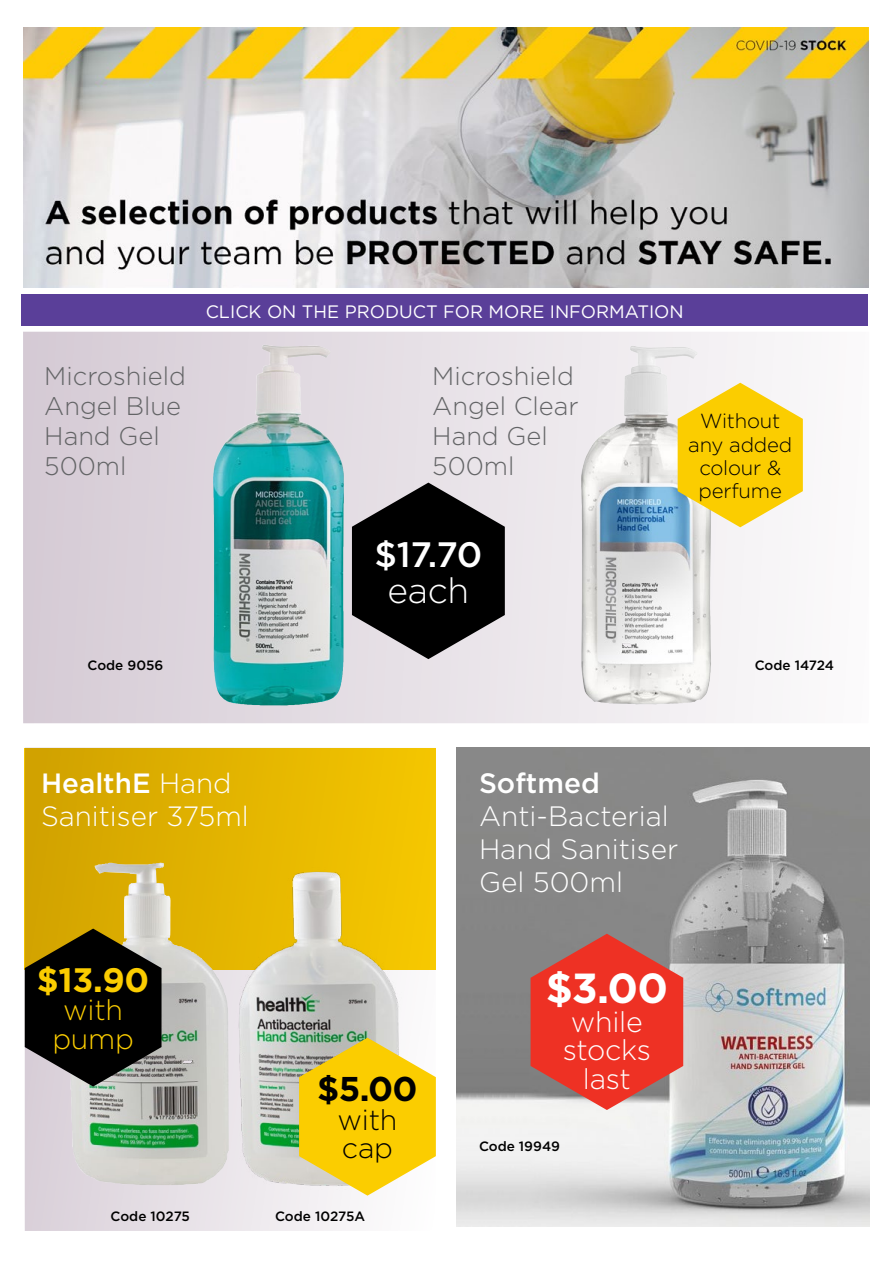
<style>
.page{position:relative;width:893px;height:1263px;background:#fff}
.page>*{position:absolute;margin:0;border:0;box-sizing:border-box;transform-origin:0 0}
.t1{font:700 42px "Gotham";color:#fff}
.t2{font:500 35.25px "Gotham";color:#fff}
.t3{font:300 35.25px "Gotham";color:#fff}
.t4{font:700 34.35px "Gotham";color:#000}
.t5{font:700 33.9px "Gotham";color:#fbcd00}
.t6{font:300 28.5px/28.5px "Gotham";letter-spacing:-.01em;color:#fff;text-align:center}
.t7{font:300 28.5px/28.5px "Gotham";letter-spacing:-.01em;color:#fbcd00;text-align:center}
.t8{font:300 28.5px/28.5px "Gotham";letter-spacing:-.01em;color:#000}
.t9{font:300 28.05px/33px "Gotham";color:#fff}
.t10{font:500 28.05px "Gotham";color:#fff}
.t11{font:300 27.9px/32.7px "Gotham";color:#fff}
.t12{font:300 25.5px/30px "Gotham";color:#636466}
.t13{font:300 20.4px/23.2px "Gotham";letter-spacing:-.01em;color:#000;text-align:center}
.t14{font:18px "Gotham";color:#fff}
.t15{font:500 13.5px "Gotham";color:#000}
.s1{font-weight:500}
</style>
<div class="page">
<img style="left:23px;top:28px;width:845px;height:260px">
<img style="left:456px;top:748px;width:413px;height:479px">
<svg style="left:531px;top:934px;width:152px;height:176px"></svg>
<svg style="left:25px;top:970px;width:322px;height:261px;fill:#ddd7dd"></svg>
<div style="left:25px;top:748px;width:411px;height:222px;background:linear-gradient(to right,#d0a100,#f5c700)"></div>
<img style="left:68px;top:862px;width:143px;height:323px">
<svg style="left:25px;top:928px;width:137px;height:158px"></svg>
<img style="left:229px;top:862px;width:183px;height:359px">
<svg style="left:299px;top:1038px;width:137px;height:157px"></svg>
<svg style="left:23px;top:332px;width:752px;height:391px"></svg>
<img style="left:218px;top:345px;width:52px;height:109px">
<img style="left:581px;top:349px;width:131px;height:355px">
<svg style="left:678px;top:383px;width:125px;height:144px"></svg>
<svg style="left:352px;top:483px;width:153px;height:176px"></svg>
<div style="left:21px;top:295px;width:847px;height:31px;background:#5a3f99"></div>
<p class="t14" style="left:206px;top:300px;width:480px">CLICK ON THE PRODUCT FOR MORE INFORMATION</p>
<p class="t12" style="left:44px;top:360px;width:143px">Microshield<br>Angel Blue<br>Hand Gel<br>500ml</p>
<p class="t12" style="left:432px;top:360px;width:148px">Microshield<br>Angel Clear<br>Hand Gel<br>500ml</p>
<h2 class="t2" style="left:374px;top:531px;width:109px">$17.70</h2>
<h2 class="t3" style="left:388px;top:568px;width:83px">each</h2>
<p class="t13" style="left:688px;top:409px;width:106px">Without any added colour &amp; perfume</p>
<p class="t15" style="left:88px;top:656px;width:77px">Code 9056</p>
<p class="t15" style="left:755px;top:656px;width:81px">Code 14724</p>
<p class="t11" style="left:41px;top:766px;width:209px"><span class="s1">HealthE</span> Hand<br>Sanitiser 375ml</p>
<h3 class="t5" style="left:37px;top:957px;width:114px">$13.90</h3>
<p class="t7" style="left:52px;top:995px;width:83px">with pump</p>
<h3 class="t4" style="left:317px;top:1066px;width:102px">$5.00</h3>
<p class="t8" style="left:338px;top:1104px;width:61px">with cap</p>
<p class="t15" style="left:111px;top:1208px;width:81px">Code 10275</p>
<p class="t15" style="left:275px;top:1208px;width:92px">Code 10275A</p>
<p class="t10" style="left:479px;top:765px;width:122px">Softmed</p>
<p class="t9" style="left:479px;top:799px;width:201px">Anti-Bacterial<br>Hand Sanitiser<br>Gel 500ml</p>
<h1 class="t1" style="left:546px;top:961px;width:124px">$3.00</h1>
<p class="t6" style="left:563px;top:1007px;width:90px">while stocks last</p>
<p class="t15" style="left:479px;top:1137px;width:82px">Code 19949</p>
</div>
